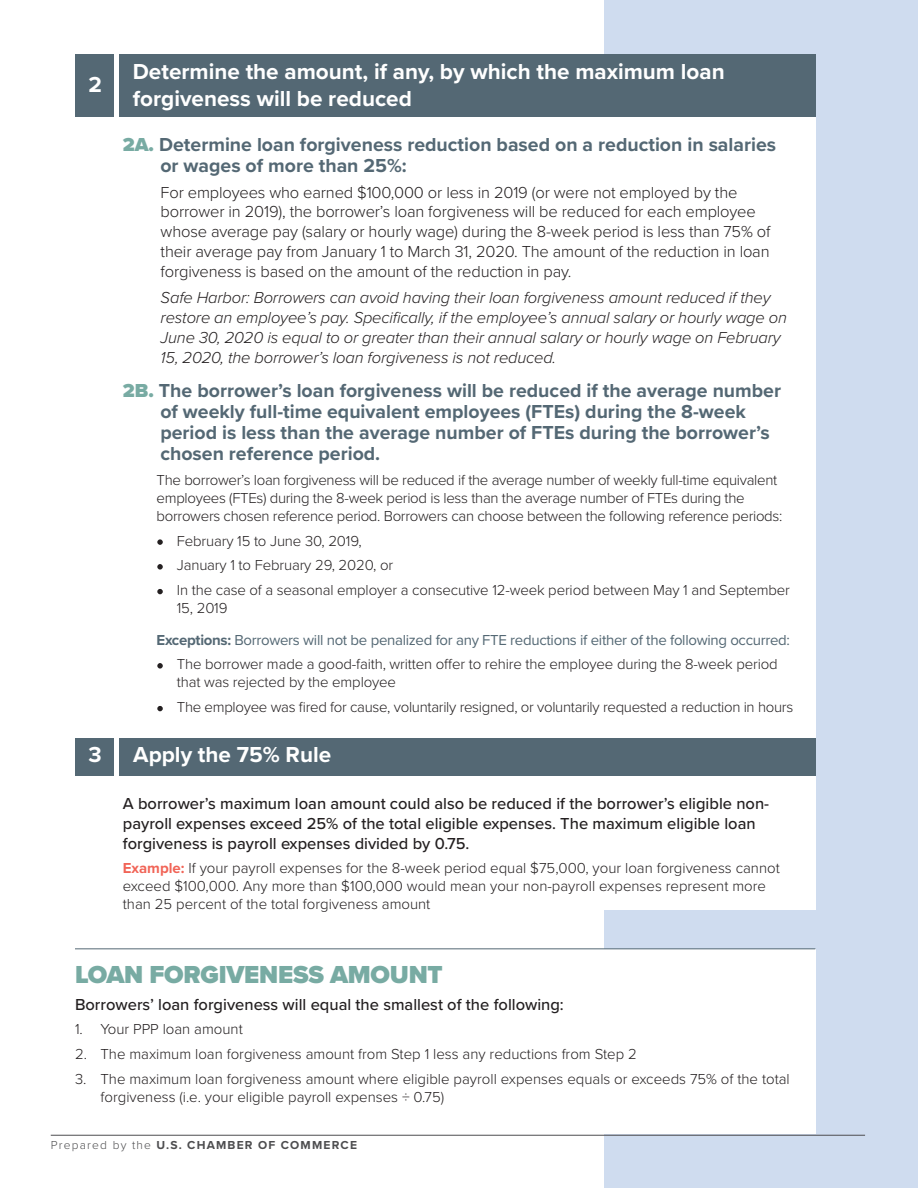
<style>
.page{position:relative;width:918px;height:1188px;background:#fff}
.page>*{position:absolute;margin:0;border:0;box-sizing:border-box;transform-origin:0 0}
.t1{font:900 25.5px "Proxima Nova";letter-spacing:-.01em;color:#78aba3}
.t2{font:700 22.5px/27px "Proxima Nova";color:#fff}
.t3{font:700 19.5px/21px "Proxima Nova";color:#546874}
.t4{font:300 16.5px/19.8px "Proxima Nova";letter-spacing:-.01em;color:#231f20}
.t5{font:italic 300 16.5px/19.8px "Proxima Nova";letter-spacing:-.01em;color:#231f20}
.t6{font:500 16.5px/19.8px "Proxima Nova";color:#231f20}
.t7{font:300 15px/18px "Proxima Nova";letter-spacing:-.01em;color:#231f20}
.t8{font:15px "Proxima Nova";letter-spacing:-.02em;color:#546874}
.t9{font:700 12px "Proxima Nova";letter-spacing:.1em;color:#4d4d4f}
.s1{font-weight:900;color:#78aba3}
.s2{font-weight:900}
.s3{font-weight:700}
.s4{font-weight:700;color:#f16457}
.s5{font-weight:300}
</style>
<div class="page">
<div style="left:605px;top:0;width:313px;height:1188px;background:#cfdcef"></div>
<div style="left:123px;top:116px;width:693px;height:625px;background:#fff"></div>
<div style="left:75px;top:54px;width:38px;height:63px;background:#546874"></div>
<div style="left:119px;top:54px;width:697px;height:63px;background:#546874"></div>
<div style="left:75px;top:949px;width:740px;height:185px;background:#fff"></div>
<hr style="left:75px;top:948px;width:740px;height:1px;background:#546874">
<div style="left:123px;top:776px;width:693px;height:133px;background:#fff"></div>
<div style="left:75px;top:738px;width:38px;height:38px;background:#546874"></div>
<div style="left:120px;top:738px;width:696px;height:38px;background:#546874"></div>
<hr style="left:51px;top:1135px;width:814px;height:1px;background:#4d4d4f">
<p class="t2" style="left:88px;top:71px;width:15px">2</p>
<p class="t2" style="left:133px;top:57px;width:593px">Determine the amount, if any, by which the maximum loan forgiveness will be reduced</p>
<p class="t3" style="left:160px;top:134px;width:617px;text-indent:-38px"><span class="s1">2A.</span> Determine loan forgiveness reduction based on a reduction in salaries or wages of more than 25%:</p>
<p class="t4" style="left:161px;top:181px;width:611px">For employees who earned $100,000 or less in 2019 (or were not employed by the borrower in 2019), the borrower’s loan forgiveness will be reduced for each employee whose average pay (salary or hourly wage) during the 8-week period is less than 75% of their average pay from January 1 to March 31, 2020. The amount of the reduction in loan forgiveness is based on the amount of the reduction in pay.</p>
<p class="t5" style="left:161px;top:287px;width:628px">Safe Harbor: Borrowers can avoid having their loan forgiveness amount reduced if they restore an employee’s pay. Specifically, if the employee’s annual salary or hourly wage on June 30, 2020 is equal to or greater than their annual salary or hourly wage on February 15, 2020, the borrower’s loan forgiveness is not reduced.</p>
<p class="t3" style="left:160px;top:380px;width:622px;text-indent:-38px"><span class="s1">2B.</span> The borrower’s loan forgiveness will be reduced if the average number of weekly full-time equivalent employees (FTEs) during the 8-week period is less than the average number of FTEs during the borrower’s chosen reference period.</p>
<p class="t7" style="left:157px;top:470px;width:627px">The borrower’s loan forgiveness will be reduced if the average number of weekly full-time equivalent employees (FTEs) during the 8-week period is less than the average number of FTEs during the borrowers chosen reference period. Borrowers can choose between the following reference periods:</p>
<p class="t7" style="left:157px;top:531px;width:206px"><span class="s2">•</span> February 15 to June 30, 2019,</p>
<p class="t7" style="left:157px;top:556px;width:237px"><span class="s2">•</span> January 1 to February 29, 2020, or</p>
<p class="t7" style="left:177px;top:580px;width:615px;text-indent:-20px"><span class="s2">•</span> In the case of a seasonal employer a consecutive 12-week period between May 1 and September<br>15, 2019</p>
<p class="t8" style="left:157px;top:629px;width:635px"><span class="s3">Exceptions:</span> Borrowers will not be penalized for any FTE reductions if either of the following occurred:</p>
<p class="t7" style="left:177px;top:655px;width:602px;text-indent:-20px"><span class="s2">•</span> The borrower made a good-faith, written offer to rehire the employee during the 8-week period that was rejected by the employee</p>
<p class="t7" style="left:157px;top:697px;width:637px"><span class="s2">•</span> The employee was fired for cause, voluntarily resigned, or voluntarily requested a reduction in hours</p>
<p class="t2" style="left:88px;top:741px;width:15px">3</p>
<p class="t2" style="left:133px;top:741px;width:199px">Apply the 75% Rule</p>
<p class="t6" style="left:123px;top:793px;width:648px">A borrower’s maximum loan amount could also be reduced if the borrower’s eligible non&shy;payroll expenses exceed 25% of the total eligible expenses. The maximum eligible loan forgiveness is payroll expenses divided by 0.75.</p>
<p class="t7" style="left:123px;top:859px;width:658px"><span class="s4">Example:</span> If your payroll expenses for the 8-week period equal $75,000, your loan forgiveness cannot exceed $100,000. Any more than $100,000 would mean your non-payroll expenses represent more than 25 percent of the total forgiveness amount</p>
<p class="t1" style="left:75px;top:955px;width:369px">LOAN FORGIVENESS AMOUNT</p>
<p class="t6" style="left:75px;top:994px;width:490px">Borrowers’ loan forgiveness will equal the smallest of the following:</p>
<p class="t7" style="left:75px;top:1019px;width:169px">1. Your PPP loan amount</p>
<p class="t7" style="left:75px;top:1044px;width:563px">2. The maximum loan forgiveness amount from Step 1 less any reductions from Step 2</p>
<p class="t7" style="left:100px;top:1069px;width:691px;text-indent:-26px">3. The maximum loan forgiveness amount where eligible payroll expenses equals or exceeds 75% of the total forgiveness (i.e. your eligible payroll expenses ÷ 0.75)</p>
<p class="t9" style="left:51px;top:1136px;width:308px"><span class="s5">Prepared by the</span> U.S. CHAMBER OF COMMERCE</p>
</div>
